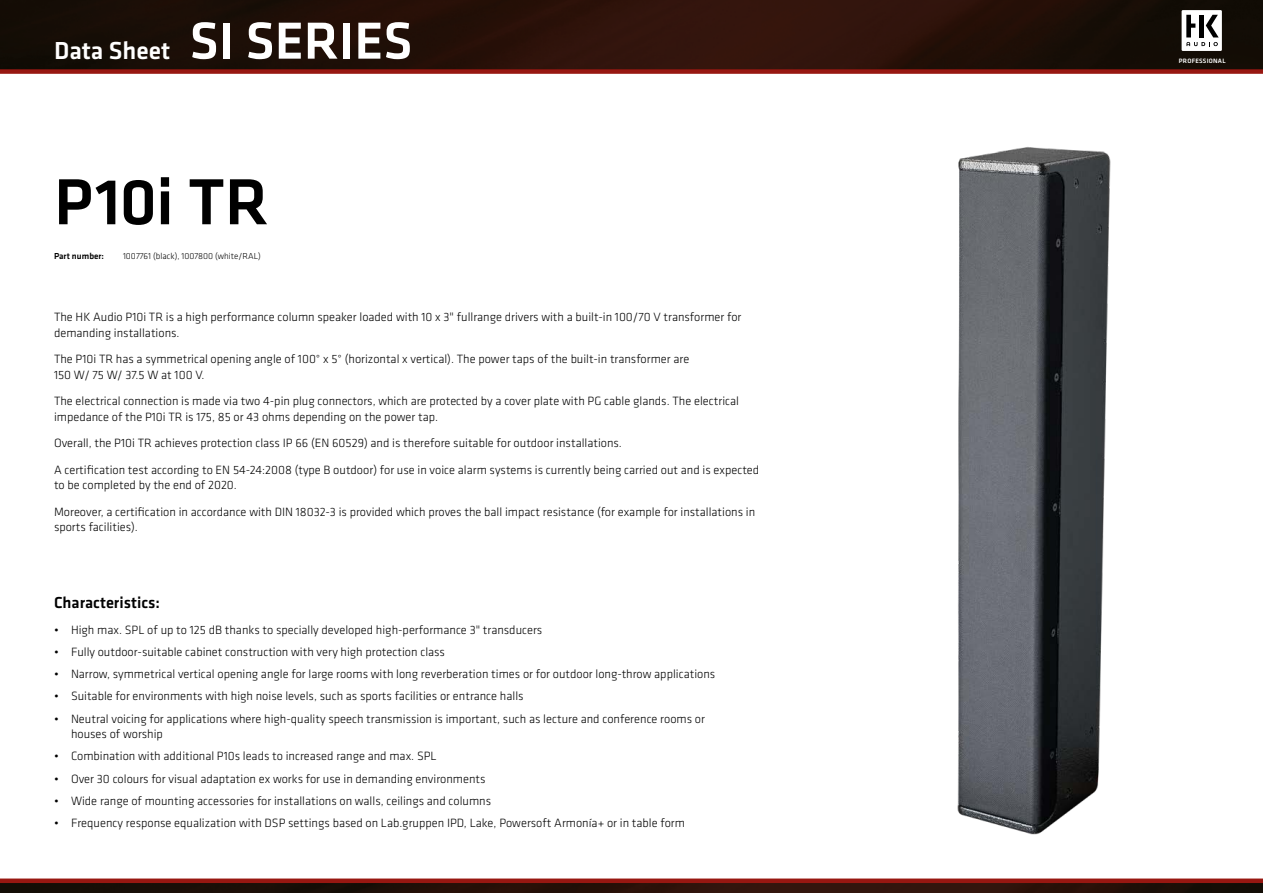
<style>
.page{position:relative;width:1263px;height:893px;background:#fff}
.page>*{position:absolute;margin:0;border:0;box-sizing:border-box;transform-origin:0 0}
.t1{font:500 67.5px "Klavika";letter-spacing:-.01em;color:#000}
.t2{font:500 25.5px "Klavika";color:#fff}
.t3{font:500 16.5px "Klavika";color:#000}
.t4{font:300 12.45px/15.8px "Klavika";color:#000}
.t5{font:300 9px "Klavika";color:#000}
.t6{font:500 9px "Klavika";letter-spacing:.005em;color:#000}
.t7{font:500 6.6px "Klavika";letter-spacing:.04em;color:#fff}
.s1{font-size:54px}
</style>
<div class="page">
<img style="left:0;top:883px;width:635px;height:10px">
<div style="left:0;top:878px;width:1263px;height:5px;background:#981711"></div>
<img style="left:635px;top:147px;width:628px;height:746px">
<img style="left:0;top:0;width:1263px;height:69px">
<div style="left:0;top:69px;width:1263px;height:5px;background:#981711"></div>
<div style="left:1181px;top:10px;width:41px;height:41px;background:#fff"></div>
<svg style="left:1186px;top:15px;width:33px;height:31px"></svg>
<hr style="left:1199px;top:15px;width:4px;height:22px;background:#000">
<h2 class="t2" style="left:54px;top:33px;width:360px">Data Sheet <span class="s1">SI SERIES</span></h2>
<h1 class="t1" style="left:54px;top:156px;width:216px">P10i TR</h1>
<p class="t6" style="left:54px;top:250px;width:52px">Part number:</p>
<p class="t5" style="left:123px;top:251px;width:139px">1007761 (black), 1007800 (white/RAL)</p>
<p class="t4" style="left:54px;top:309px;width:689px">The HK Audio P10i TR is a high performance column speaker loaded with 10 x 3" fullrange drivers with a built-in 100/70 V transformer for demanding installations.</p>
<p class="t4" style="left:54px;top:351px;width:637px">The P10i TR has a symmetrical opening angle of 100° x 5° (horizontal x vertical). The power taps of the built-in transformer are<br>150 W/ 75 W/ 37.5 W at 100 V.</p>
<p class="t4" style="left:54px;top:393px;width:686px">The electrical connection is made via two 4-pin plug connectors, which are protected by a cover plate with PG cable glands. The electrical impedance of the P10i TR is 175, 85 or 43 ohms depending on the power tap.</p>
<p class="t4" style="left:54px;top:430px;width:707px;line-height:26.4px">Overall, the P10i TR achieves protection class IP 66 (EN 60529) and is therefore suitable for outdoor installations.<br>A certification test according to EN 54-24:2008 (type B outdoor) for use in voice alarm systems is currently being carried out and is expected</p>
<p class="t4" style="left:54px;top:472px;width:703px;line-height:26.4px">to be completed by the end of 2020.<br>Moreover, a certification in accordance with DIN 18032-3 is provided which proves the ball impact resistance (for example for installations in</p>
<p class="t4" style="left:54px;top:519px;width:85px">sports facilities).</p>
<h3 class="t3" style="left:54px;top:591px;width:108px">Characteristics:</h3>
<p class="t4" style="left:54px;top:622px;width:490px">• High max. SPL of up to 125 dB thanks to specially developed high-performance 3" transducers</p>
<p class="t4" style="left:54px;top:644px;width:392px">• Fully outdoor-suitable cabinet construction with very high protection class</p>
<p class="t4" style="left:54px;top:666px;width:663px">• Narrow, symmetrical vertical opening angle for large rooms with long reverberation times or for outdoor long-throw applications</p>
<p class="t4" style="left:54px;top:688px;width:471px">• Suitable for environments with high noise levels, such as sports facilities or entrance halls</p>
<p class="t4" style="left:71px;top:710px;width:635px;text-indent:-17px">• Neutral voicing for applications where high-quality speech transmission is important, such as lecture and conference rooms or houses of worship</p>
<p class="t4" style="left:54px;top:748px;width:384px">• Combination with additional P10s leads to increased range and max. SPL</p>
<p class="t4" style="left:54px;top:770px;width:433px">• Over 30 colours for visual adaptation ex works for use in demanding environments</p>
<p class="t4" style="left:54px;top:792px;width:439px">• Wide range of mounting accessories for installations on walls, ceilings and columns</p>
<p class="t4" style="left:54px;top:815px;width:632px">• Frequency response equalization with DSP settings based on Lab.gruppen IPD, Lake, Powersoft Armonía+ or in table form</p>
<p class="t7" style="left:1179px;top:56px;width:48px">PROFESSIONAL</p>
</div>
